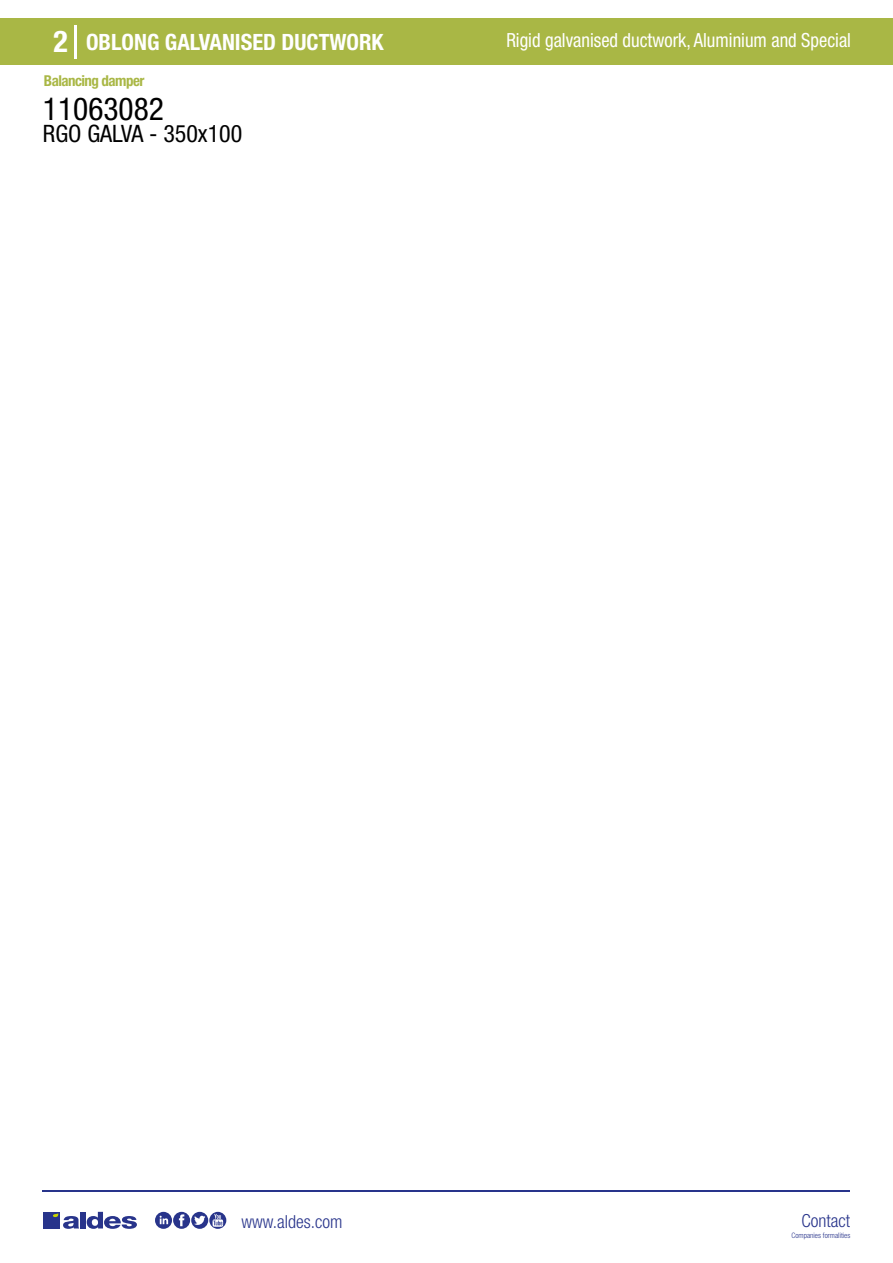
<style>
.page{position:relative;width:893px;height:1263px;background:#fff}
.page>*{position:absolute;margin:0;border:0;box-sizing:border-box;transform-origin:0 0}
.t1{font:condensed 31.5px "Helvetica Neue LT Std";color:#000}
.t2{font:700 condensed 30px "Helvetica Neue LT Std";color:#fff}
.t3{font:condensed 24px "Helvetica Neue LT Std";color:#000}
.t4{font:700 condensed 22.5px "Helvetica Neue LT Std";color:#fff}
.t5{font:condensed 19.5px "Helvetica Neue LT Std";color:#fff;scale:.95 1}
.t6{font:300 condensed 18px "Helvetica Neue";color:#28348b}
.t7{font:700 condensed 15px "Helvetica Neue LT Std";letter-spacing:-.035em;color:#a9b745}
.t8{font:300 condensed 7.5px "Helvetica Neue";color:#28348b}
</style>
<div class="page">
<div style="left:0;top:18px;width:893px;height:46px;background:#a9b745"></div>
<hr style="left:74px;top:25px;width:2px;height:33px;background:#fff">
<hr style="left:43px;top:1190px;width:807px;height:1px;background:#28348b">
<svg style="left:155px;top:1212px;width:71px;height:17px"></svg>
<div style="left:43px;top:1212px;width:17px;height:16px;background:#28348b"></div>
<div style="left:80px;top:1212px;width:6px;height:16px;background:#28348b"></div>
<svg style="left:87px;top:1212px;width:50px;height:17px"></svg>
<svg style="left:53px;top:1213px;width:26px;height:16px"></svg>
<h2 class="t2" style="left:54px;top:24px;width:16px">2</h2>
<p class="t4" style="left:86px;top:28px;width:299px">OBLONG GALVANISED DUCTWORK</p>
<p class="t5" style="left:506px;top:29px;width:364px">Rigid galvanised ductwork, Aluminium and Special</p>
<p class="t7" style="left:44px;top:71px;width:102px">Balancing damper</p>
<h1 class="t1" style="left:43px;top:91px;width:122px">11063082</h1>
<p class="t3" style="left:43px;top:120px;width:201px">RGO GALVA - 350x100</p>
<p class="t6" style="left:241px;top:1211px;width:102px">www.aldes.com</p>
<p class="t6" style="left:801px;top:1211px;width:50px">Contact</p>
<p class="t8" style="left:791px;top:1230px;width:60px">Companies formalities</p>
</div>
